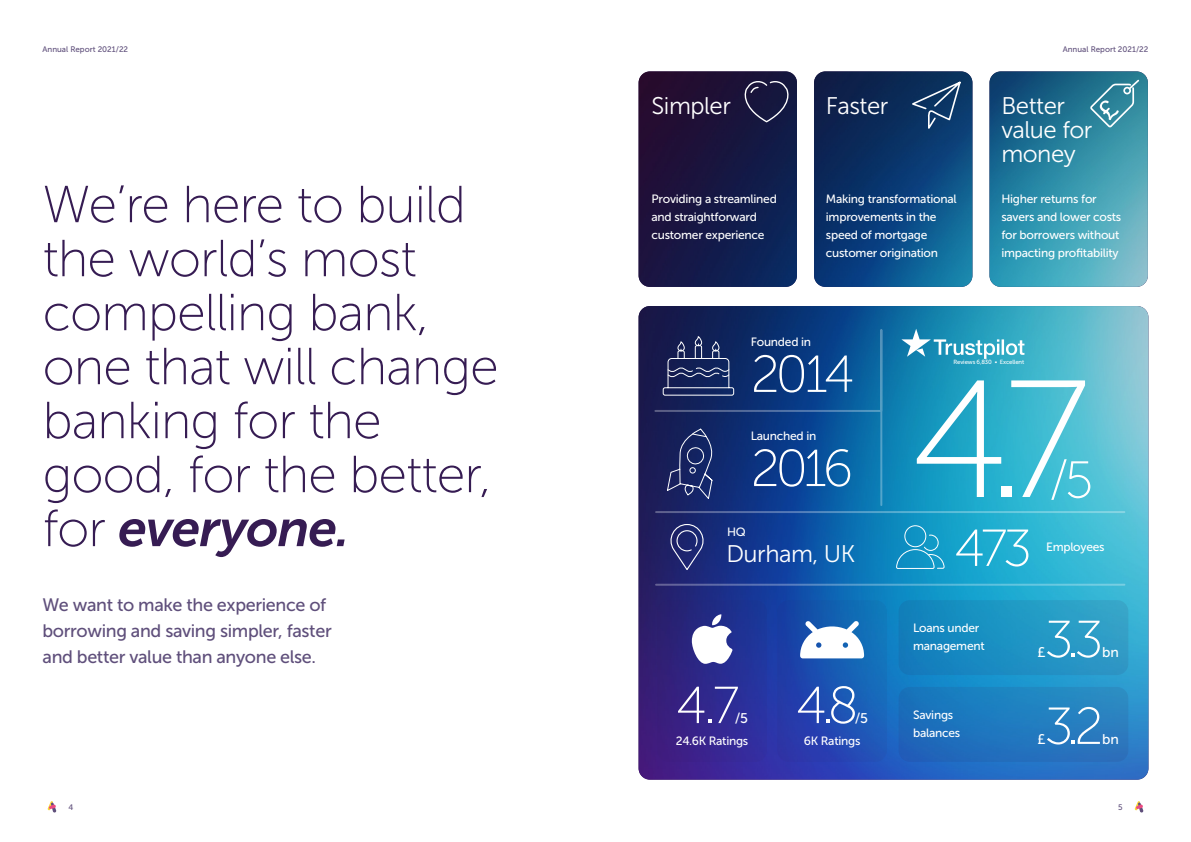
<style>
.page{position:relative;width:1191px;height:842px;background:#fff}
.page>*{position:absolute;margin:0;border:0;box-sizing:border-box;transform-origin:0 0}
.t1{font:166.5px "Museo Sans 100";color:#fff}
.t2{font:52px/54px "Museo Sans 100";letter-spacing:-.02em;color:#361c53}
.t3{font:52px "Museo Sans 100";letter-spacing:-.08em;color:#fff}
.t4{font:24px/24px "Museo Sans 300";letter-spacing:-.02em;color:#fff}
.H3_SINGLE_COLUMN{font:18px/26px "Museo Sans 500";letter-spacing:-.02em;color:#5f4f7b}
.t5{font:14px "Museo Sans 500";color:#fff}
.t6{font:12px/18px "Museo Sans 500";letter-spacing:-.02em;color:#fff}
.Body{font:8px "Museo Sans 500";color:#5f4f7b}
.t7{font:6px "Museo Sans 500";letter-spacing:-.02em;color:#fff}
.s1{font-family:"Museo Sans 700";font-style:italic}
</style>
<div class="page">
<img style="left:638px;top:71px;width:510px;height:709px">
<svg style="left:898px;top:687px;width:230px;height:75px;background:#2177be"></svg>
<div style="left:898px;top:600px;width:230px;height:75px;background:linear-gradient(to right,#0d80bc,#31a3c9);border-radius:11px"></div>
<svg style="left:48px;top:801px;width:8px;height:11px"></svg>
<svg style="left:1134px;top:801px;width:9px;height:11px"></svg>
<svg style="left:908px;top:80px;width:54px;height:54px;background:#234873"></svg>
<svg style="left:1088px;top:78px;width:52px;height:51px;background:#4792a5"></svg>
<svg style="left:739px;top:80px;width:55px;height:43px;background:#28284d"></svg>
<svg style="left:653px;top:328px;width:230px;height:179px;background:#0c4085"></svg>
<svg style="left:657px;top:600px;width:110px;height:162px;background:#2d288b"></svg>
<svg style="left:777px;top:600px;width:110px;height:162px;background:#1c51b0"></svg>
<div style="left:656px;top:511px;width:230px;height:69px;background:linear-gradient(to right,#1d1163,#0678c3);border-radius:11px"></div>
<div style="left:898px;top:511px;width:230px;height:69px;background:linear-gradient(to right,#0693c4,#47c7db);border-radius:11px"></div>
<svg style="left:901px;top:329px;width:123px;height:30px"></svg>
<svg style="left:666px;top:523px;width:43px;height:49px;background:#30387c"></svg>
<svg style="left:800px;top:621px;width:64px;height:37px"></svg>
<svg style="left:692px;top:614px;width:40px;height:50px"></svg>
<hr style="left:656px;top:584px;width:468px;height:2px;background:#fff">
<hr style="left:656px;top:511px;width:468px;height:2px;background:#fff">
<svg style="left:896px;top:525px;width:48px;height:44px;background:#289fca"></svg>
<svg style="left:662px;top:264px;width:72px;height:132px"></svg>
<svg style="left:666px;top:428px;width:50px;height:73px;background:#293770"></svg>
<p class="Body" style="left:43px;top:45px;width:87px">Annual Report 2021/22</p>
<h1 class="t2" style="left:43px;top:178px;width:458px">We’re here to build the world’s most compelling bank, one that will change banking for the good, for the better, for <span class="s1">everyone.</span></h1>
<p class="H3_SINGLE_COLUMN" style="left:43px;top:592px;width:291px">We want to make the experience of borrowing and saving simpler, faster and better value than anyone else.</p>
<p class="Body" style="left:1062px;top:45px;width:87px">Annual Report 2021/22</p>
<h1 class="t4" style="left:651px;top:94px;width:81px">Simpler</h1>
<h1 class="t4" style="left:826px;top:94px;width:64px">Faster</h1>
<h1 class="t4" style="left:1001px;top:94px;width:93px">Better value for money</h1>
<h3 class="t6" style="left:651px;top:190px;width:127px">Providing a streamlined and straightforward customer experience</h3>
<h3 class="t6" style="left:826px;top:190px;width:132px">Making transformational improvements in the speed of mortgage customer origination</h3>
<h3 class="t6" style="left:1001px;top:190px;width:121px">Higher returns for savers and lower costs for borrowers without impacting profitability</h3>
<h3 class="t6" style="left:750px;top:332px;width:62px">Founded in</h3>
<h1 class="t3" style="left:750px;top:346px;width:105px">2014</h1>
<h3 class="t6" style="left:750px;top:427px;width:67px">Launched in</h3>
<h1 class="t3" style="left:750px;top:441px;width:104px">2016</h1>
<h3 class="t6" style="left:727px;top:522px;width:20px">HQ</h3>
<h1 class="t4" style="left:726px;top:542px;width:130px">Durham, UK</h1>
<h1 class="t3" style="left:676px;top:678px;width:65px">4.7</h1>
<h3 class="t5" style="left:735px;top:711px;width:15px">/5</h3>
<h1 class="t3" style="left:796px;top:678px;width:64px">4.8</h1>
<h3 class="t5" style="left:855px;top:711px;width:15px">/5</h3>
<h3 class="t6" style="left:676px;top:732px;width:74px">24.6K Ratings</h3>
<h3 class="t6" style="left:803px;top:732px;width:58px">6K Ratings</h3>
<h3 class="t7" style="left:953px;top:359px;width:72px">Reviews 6,830 • Excellent</h3>
<h1 class="t1" style="left:910px;top:351px;width:180px">4.7</h1>
<h1 class="t3" style="left:1048px;top:452px;width:46px">/5</h1>
<h1 class="t3" style="left:954px;top:520px;width:79px">473</h1>
<h3 class="t6" style="left:1046px;top:538px;width:60px">Employees</h3>
<h3 class="t6" style="left:913px;top:619px;width:73px">Loans under management</h3>
<h1 class="t3" style="left:1044px;top:612px;width:60px">3.3</h1>
<h1 class="t5" style="left:1037px;top:645px;width:10px">£</h1>
<h1 class="t5" style="left:1102px;top:645px;width:18px">bn</h1>
<h3 class="t6" style="left:913px;top:706px;width:42px">Savings</h3>
<h3 class="t6" style="left:913px;top:724px;width:49px">balances</h3>
<h1 class="t3" style="left:1044px;top:698px;width:60px">3.2</h1>
<h1 class="t5" style="left:1037px;top:731px;width:10px">£</h1>
<h1 class="t5" style="left:1102px;top:731px;width:18px">bn</h1>
<p class="Body" style="left:68px;top:803px;width:6px">4</p>
<p class="Body" style="left:1118px;top:803px;width:6px">5</p>
</div>
